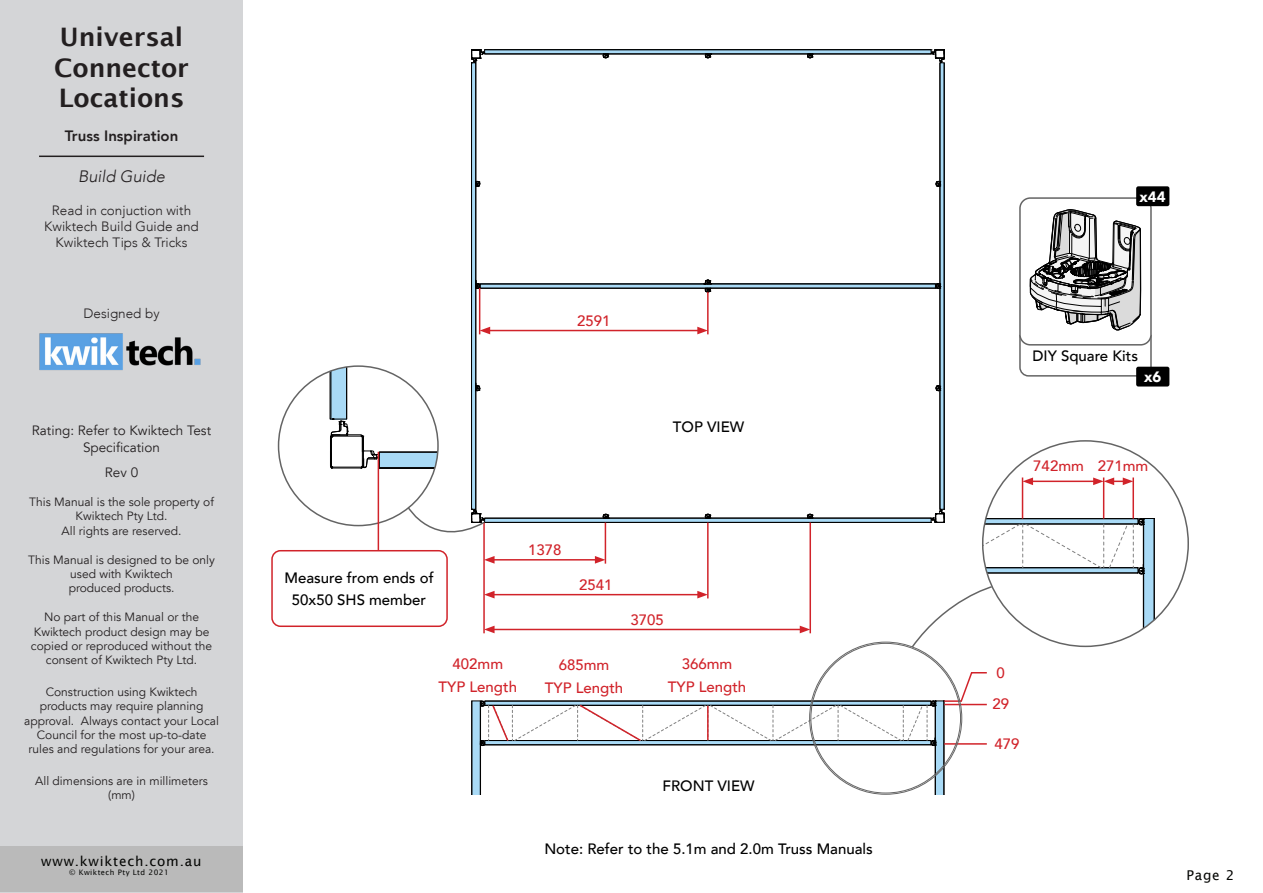
<style>
.page{position:relative;width:1263px;height:893px;background:#fff}
.page>*{position:absolute;margin:0;border:0;box-sizing:border-box;transform-origin:0 0}
.Table_Body{font:600 25.5px/30.6px "Lucida Sans";color:#231f20}
.t1{font:italic 300 16.5px "Avenir LT";color:#231f20}
.t2{font:500 15px/22.5px "Avenir LT";color:#000;text-align:center}
.t3{font:500 15px/22.5px "Avenir LT";color:#d1232a;text-align:center}
.t4{font:800 15px "Avenir LT";color:#231f20}
.t5{font:900 15px "Avenir LT";color:#fff}
.t6{font:300 13.5px/16.2px "Avenir LT";color:#231f20;text-align:center}
.t7{font:13.5px/16.2px "Avenir LT";color:#231f20;text-align:center}
.t8{font:13.5px "Lucida Sans";letter-spacing:.06em;color:#040503}
.t9{font:12px/14.4px "Avenir LT";color:#231f20;text-align:center}
.t10{font:7.5px "Lucida Sans";letter-spacing:.06em;color:#040503}
</style>
<div class="page">
<div style="left:0;top:0;width:243px;height:893px;background:#d4d5d7"></div>
<div style="left:0;top:846px;width:243px;height:46px;background:#bababa"></div>
<img style="left:39px;top:333px;width:162px;height:38px">
<hr style="left:39px;top:156px;width:165px;height:1px;background:#231f20">
<div style="left:1136px;top:367px;width:33px;height:19px;background:#000;border-radius:2px"></div>
<div style="left:1136px;top:186px;width:33px;height:20px;background:#000;border-radius:2px"></div>
<div style="left:271px;top:550px;width:177px;height:77px;border:2px solid #d1232a;border-radius:9px"></div>
<svg style="left:330px;top:49px;width:825px;height:600px"></svg>
<svg style="left:472px;top:671px;width:515px;height:124px"></svg>
<hr style="left:707px;top:706px;width:2px;height:34px;background:#d1232a">
<p class="Table_Body" style="left:54px;top:21px;width:136px">Universal<br>Connector<br>Locations</p>
<p class="t4" style="left:65px;top:127px;width:115px">Truss Inspiration</p>
<h2 class="t1" style="left:78px;top:167px;width:89px">Build Guide</h2>
<p class="t6" style="left:44px;top:202px;width:156px">Read in conjuction with<br>Kwiktech Build Guide and<br>Kwiktech Tips &amp; Tricks</p>
<p class="t6" style="left:84px;top:305px;width:78px">Designed by</p>
<p class="t7" style="left:32px;top:423px;width:181px">Rating: Refer to Kwiktech Test<br>Specification</p>
<p class="t7" style="left:105px;top:465px;width:35px">Rev 0</p>
<p class="t9" style="left:29px;top:495px;width:186px">This Manual is the sole property of<br>Kwiktech Pty Ltd.<br>All rights are reserved.</p>
<p class="t9" style="left:28px;top:553px;width:188px">This Manual is designed to be only used with Kwiktech<br>produced products.</p>
<p class="t9" style="left:31px;top:610px;width:183px">No part of this Manual or the<br>Kwiktech product design may be copied or reproduced without the consent of Kwiktech Pty Ltd.</p>
<p class="t9" style="left:24px;top:685px;width:196px">Construction using Kwiktech products may require planning approval. Always contact your Local Council for the most up-to-date rules and regulations for your area.</p>
<p class="t9" style="left:35px;top:774px;width:174px">All dimensions are in millimeters (mm)</p>
<p class="t8" style="left:41px;top:853px;width:162px">www.kwiktech.com.au</p>
<p class="t10" style="left:69px;top:868px;width:101px">© Kwiktech Pty Ltd 2021</p>
<p class="t2" style="left:284px;top:567px;width:151px">Measure from ends of<br>50x50 SHS member</p>
<p class="t3" style="left:577px;top:310px;width:35px">2591</p>
<p class="t2" style="left:673px;top:416px;width:73px">TOP VIEW</p>
<p class="t3" style="left:528px;top:539px;width:35px">1378</p>
<p class="t3" style="left:579px;top:574px;width:35px">2541</p>
<p class="t3" style="left:630px;top:609px;width:35px">3705</p>
<p class="t3" style="left:439px;top:653px;width:80px">402mm<br>TYP Length</p>
<p class="t3" style="left:545px;top:654px;width:80px">685mm<br>TYP Length</p>
<p class="t3" style="left:668px;top:653px;width:80px">366mm<br>TYP Length</p>
<p class="t2" style="left:662px;top:775px;width:94px">FRONT VIEW</p>
<p class="t2" style="left:544px;top:838px;width:330px">Note: Refer to the 5.1m and 2.0m Truss Manuals</p>
<p class="t5" style="left:1139px;top:188px;width:28px">x44</p>
<p class="t2" style="left:1032px;top:345px;width:107px">DIY Square Kits</p>
<p class="t5" style="left:1144px;top:368px;width:19px">x6</p>
<p class="t3" style="left:1033px;top:455px;width:52px">742mm</p>
<p class="t3" style="left:1098px;top:455px;width:52px">271mm</p>
<p class="t3" style="left:996px;top:662px;width:10px">0</p>
<p class="t3" style="left:992px;top:693px;width:18px">29</p>
<p class="t3" style="left:994px;top:733px;width:27px">479</p>
<p class="t8" style="left:1186px;top:867px;width:49px">Page 2</p>
</div>
